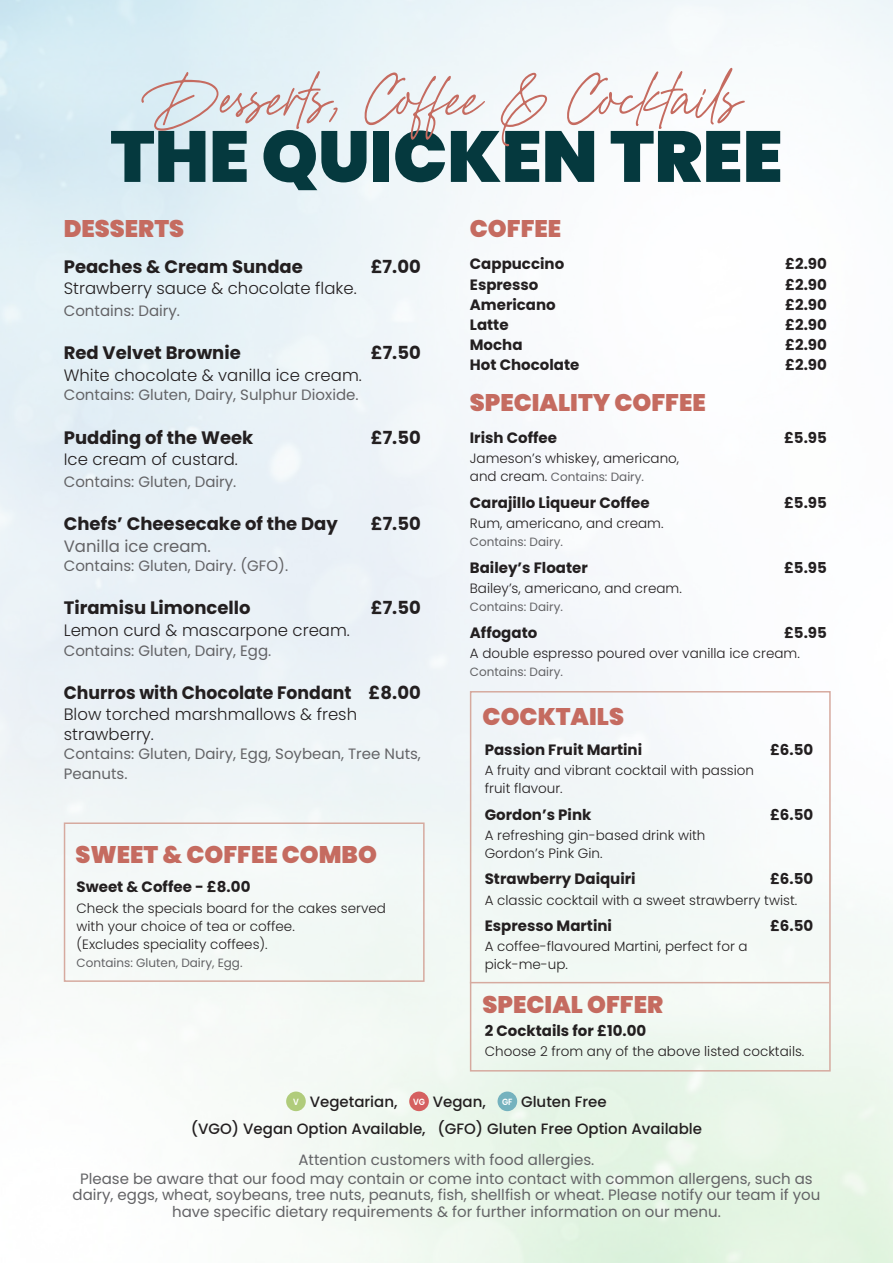
<style>
.page{position:relative;width:893px;height:1263px;background:#fff}
.page>*{position:absolute;margin:0;border:0;box-sizing:border-box;transform-origin:0 0}
.t1{font:73.5px "Golden Hopes PERSONALUSEONLY";color:#c56b60;scale:.88 1}
.t2{font:900 72px "Poppins";color:#05393e}
.t3{font:900 24px "Poppins";color:#c56b60}
.Tab{font:700 18px "Poppins";color:#231f20}
.Tab-2{font:700 18px "Poppins";color:#231f20;scale:.96 1}
.Tab-3{font:300 16.5px/19.5px "Poppins";color:#231f20}
.Tab-4{font:16.5px "Poppins";color:#636366}
.Tab-5{font:15px/16.5px "Poppins";color:#636366;text-align:center}
.Tab-6{font:700 15px "Poppins";color:#231f20}
.t4{font:500 15px "Poppins";color:#231f20}
.Tab-7{font:300 13.5px/18px "Poppins";color:#231f20}
.Tab-8{font:12px "Poppins";color:#636366}
.t5{font:600 9px "Poppins";color:#fff;scale:.9 1}
.s1{font-weight:300;font-size:13.5px;color:#231f20}
</style>
<div class="page">
<div style="left:286px;top:1091px;width:20px;height:20px;background:#b0cc7b;border-radius:50%"></div>
<div style="left:409px;top:1091px;width:20px;height:20px;background:#d56060;border-radius:50%"></div>
<div style="left:498px;top:1091px;width:19px;height:20px;background:#74b2be;border-radius:50%"></div>
<hr style="left:470px;top:982px;width:359px;height:1px;background:#d6aa9f">
<div style="left:64px;top:822px;width:361px;height:160px;border:2px solid #d6aa9f"></div>
<div style="left:470px;top:691px;width:361px;height:380px;border:2px solid #d6aa9f"></div>
<p class="t1" style="left:151px;top:48px;width:673px">Desserts, Coffee &amp; Cocktails</p>
<p class="t2" style="left:110px;top:115px;width:674px">THE QUICKEN TREE</p>
<p class="t3" style="left:64px;top:215px;width:122px">DESSERTS</p>
<p class="Tab" style="left:64px;top:256px;width:241px">Peaches &amp; Cream Sundae</p>
<p class="Tab" style="left:371px;top:256px;width:52px">£7.00</p>
<p class="Tab-3" style="left:64px;top:279px;width:294px">Strawberry sauce &amp; chocolate flake.</p>
<p class="Tab-5" style="left:64px;top:302px;width:118px">Contains: Dairy.</p>
<p class="Tab" style="left:64px;top:342px;width:179px">Red Velvet Brownie</p>
<p class="Tab" style="left:371px;top:342px;width:52px">£7.50</p>
<p class="Tab-3" style="left:64px;top:365px;width:300px">White chocolate &amp; vanilla ice cream.</p>
<p class="Tab-5" style="left:64px;top:387px;width:296px">Contains: Gluten, Dairy, Sulphur Dioxide.</p>
<p class="Tab" style="left:64px;top:427px;width:191px">Pudding of the Week</p>
<p class="Tab" style="left:371px;top:427px;width:52px">£7.50</p>
<p class="Tab-3" style="left:64px;top:450px;width:176px">Ice cream of custard.</p>
<p class="Tab-5" style="left:64px;top:473px;width:174px">Contains: Gluten, Dairy.</p>
<p class="Tab" style="left:64px;top:513px;width:276px">Chefs’ Cheesecake of the Day</p>
<p class="Tab" style="left:371px;top:513px;width:52px">£7.50</p>
<p class="Tab-4" style="left:64px;top:536px;width:149px">Vanilla ice cream.</p>
<p class="Tab-5" style="left:64px;top:558px;width:226px">Contains: Gluten, Dairy. (GFO).</p>
<p class="Tab" style="left:64px;top:598px;width:188px">Tiramisu Limoncello</p>
<p class="Tab" style="left:371px;top:598px;width:52px">£7.50</p>
<p class="Tab-3" style="left:64px;top:621px;width:288px">Lemon curd &amp; mascarpone cream.</p>
<p class="Tab-5" style="left:64px;top:642px;width:209px">Contains: Gluten, Dairy, Egg.</p>
<p class="Tab-2" style="left:64px;top:682px;width:373px">Churros with Chocolate Fondant £8.00</p>
<p class="Tab-3" style="left:64px;top:705px;width:295px">Blow torched marshmallows &amp; fresh strawberry.</p>
<p class="Tab-5" style="left:64px;top:744px;width:359px;line-height:19.5px;text-align:left">Contains: Gluten, Dairy, Egg, Soybean, Tree Nuts,<br>Peanuts.</p>
<p class="t3" style="left:75px;top:840px;width:303px">SWEET &amp; COFFEE COMBO</p>
<p class="Tab-6" style="left:77px;top:878px;width:175px">Sweet &amp; Coffee - £8.00</p>
<p class="Tab-7" style="left:77px;top:899px;width:311px">Check the specials board for the cakes served with your choice of tea or coffee.<br>(Excludes speciality coffees).</p>
<p class="Tab-8" style="left:77px;top:955px;width:168px">Contains: Gluten, Dairy, Egg.</p>
<p class="t3" style="left:470px;top:215px;width:93px">COFFEE</p>
<p class="Tab-6" style="left:470px;top:256px;width:96px">Cappuccino</p>
<p class="Tab-6" style="left:785px;top:256px;width:43px">£2.90</p>
<p class="Tab-6" style="left:470px;top:276px;width:70px">Espresso</p>
<p class="Tab-6" style="left:785px;top:276px;width:43px">£2.90</p>
<p class="Tab-6" style="left:470px;top:296px;width:87px">Americano</p>
<p class="Tab-6" style="left:785px;top:296px;width:43px">£2.90</p>
<p class="Tab-6" style="left:470px;top:316px;width:40px">Latte</p>
<p class="Tab-6" style="left:785px;top:316px;width:43px">£2.90</p>
<p class="Tab-6" style="left:470px;top:336px;width:54px">Mocha</p>
<p class="Tab-6" style="left:785px;top:336px;width:43px">£2.90</p>
<p class="Tab-6" style="left:470px;top:356px;width:111px">Hot Chocolate</p>
<p class="Tab-6" style="left:785px;top:356px;width:43px">£2.90</p>
<p class="t3" style="left:470px;top:389px;width:237px">SPECIALITY COFFEE</p>
<p class="Tab-6" style="left:470px;top:429px;width:89px">Irish Coffee</p>
<p class="Tab-6" style="left:784px;top:429px;width:44px">£5.95</p>
<p class="Tab-7" style="left:470px;top:450px;width:211px">Jameson’s whiskey, americano,</p>
<p class="Tab-8" style="left:470px;top:470px;width:176px"><span class="s1">and cream.</span> Contains: Dairy.</p>
<p class="Tab-6" style="left:470px;top:494px;width:181px">Carajillo Liqueur Coffee</p>
<p class="Tab-6" style="left:784px;top:494px;width:44px">£5.95</p>
<p class="Tab-7" style="left:470px;top:514px;width:195px">Rum, americano, and cream.</p>
<p class="Tab-8" style="left:470px;top:535px;width:95px">Contains: Dairy.</p>
<p class="Tab-6" style="left:470px;top:559px;width:120px">Bailey’s Floater</p>
<p class="Tab-6" style="left:784px;top:559px;width:44px">£5.95</p>
<p class="Tab-7" style="left:470px;top:579px;width:214px">Bailey’s, americano, and cream.</p>
<p class="Tab-8" style="left:470px;top:600px;width:95px">Contains: Dairy.</p>
<p class="Tab-6" style="left:470px;top:624px;width:69px">Affogato</p>
<p class="Tab-6" style="left:784px;top:624px;width:44px">£5.95</p>
<p class="Tab-7" style="left:470px;top:644px;width:331px">A double espresso poured over vanilla ice cream.</p>
<p class="Tab-8" style="left:470px;top:665px;width:95px">Contains: Dairy.</p>
<p class="t3" style="left:483px;top:703px;width:143px">COCKTAILS</p>
<p class="Tab-6" style="left:485px;top:741px;width:159px">Passion Fruit Martini</p>
<p class="Tab-6" style="left:770px;top:741px;width:45px">£6.50</p>
<p class="Tab-7" style="left:485px;top:761px;width:271px">A fruity and vibrant cocktail with passion fruit flavour.</p>
<p class="Tab-6" style="left:485px;top:805px;width:108px">Gordon’s Pink</p>
<p class="Tab-6" style="left:770px;top:805px;width:45px">£6.50</p>
<p class="Tab-7" style="left:485px;top:826px;width:222px">A refreshing gin-based drink with<br>Gordon’s Pink Gin.</p>
<p class="Tab-6" style="left:485px;top:870px;width:152px">Strawberry Daiquiri</p>
<p class="Tab-6" style="left:770px;top:870px;width:45px">£6.50</p>
<p class="Tab-7" style="left:485px;top:891px;width:314px">A classic cocktail with a sweet strawberry twist.</p>
<p class="Tab-6" style="left:485px;top:917px;width:129px">Espresso Martini</p>
<p class="Tab-6" style="left:770px;top:917px;width:45px">£6.50</p>
<p class="Tab-7" style="left:485px;top:938px;width:264px">A coffee-flavoured Martini, perfect for a pick-me-up.</p>
<p class="t3" style="left:483px;top:990px;width:182px">SPECIAL OFFER</p>
<p class="Tab-6" style="left:485px;top:1022px;width:163px">2 Cocktails for £10.00</p>
<p class="Tab-7" style="left:485px;top:1043px;width:321px">Choose 2 from any of the above listed cocktails.</p>
<p class="t5" style="left:293px;top:1097px;width:8px">V</p>
<p class="t4" style="left:310px;top:1093px;width:89px">Vegetarian,</p>
<p class="t5" style="left:413px;top:1097px;width:15px">VG</p>
<p class="t4" style="left:433px;top:1093px;width:55px">Vegan,</p>
<p class="t5" style="left:502px;top:1097px;width:13px">GF</p>
<p class="t4" style="left:521px;top:1093px;width:87px">Gluten Free</p>
<p class="t4" style="left:191px;top:1120px;width:513px">(VGO) Vegan Option Available, (GFO) Gluten Free Option Available</p>
<p class="Tab-5" style="left:298px;top:1152px;width:297px">Attention customers with food allergies.</p>
<p class="Tab-5" style="left:73px;top:1170px;width:749px">Please be aware that our food may contain or come into contact with common allergens, such as dairy, eggs, wheat, soybeans, tree nuts, peanuts, fish, shellfish or wheat. Please notify our team if you have specific dietary requirements &amp; for further information on our menu.</p>
</div>
